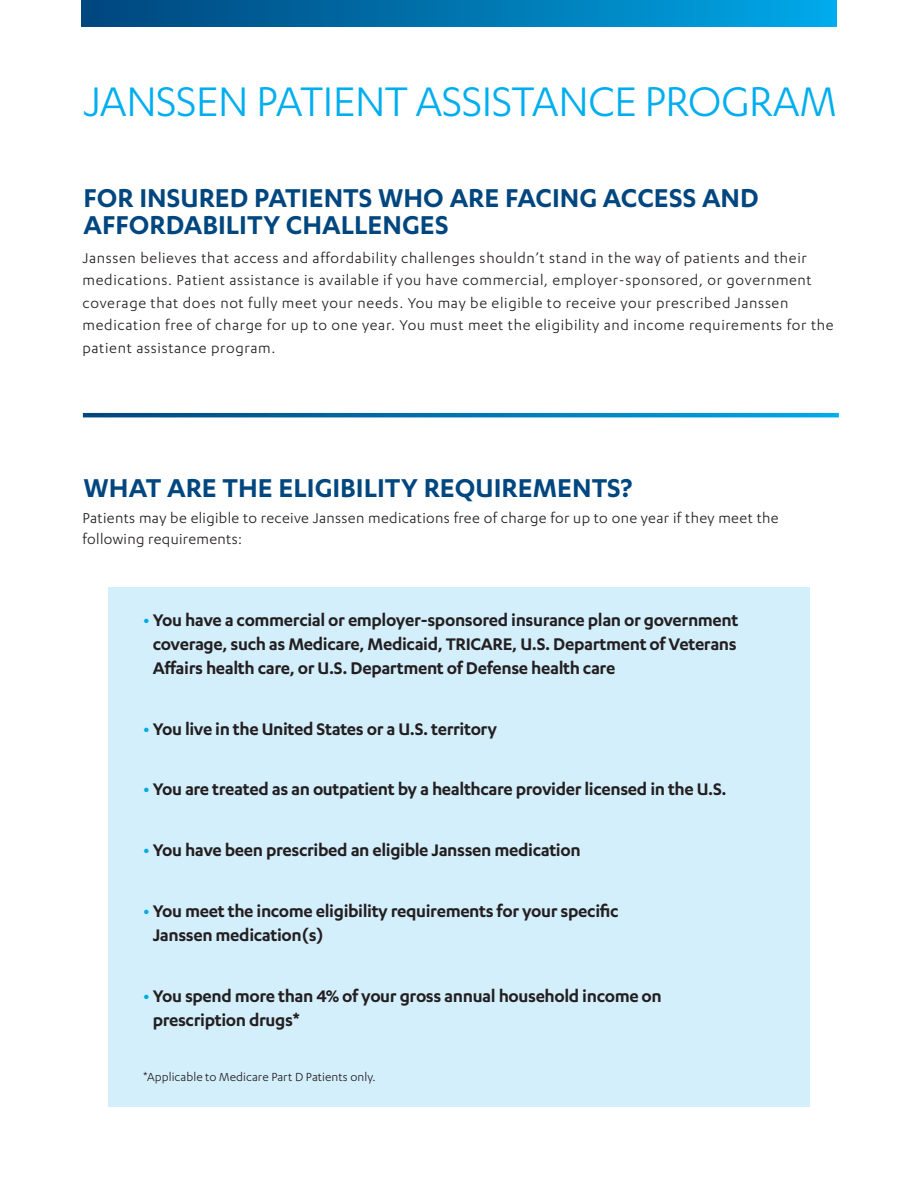
<style>
.page{position:relative;width:918px;height:1188px;background:#fff}
.page>*{position:absolute;margin:0;border:0;box-sizing:border-box;transform-origin:0 0}
.t1{font:48px "Karbon";letter-spacing:-.02em;color:#00aeef}
.t2{font:600 30px/27px "Karbon";color:#00467f}
.t3{font:600 19.5px/24px "Karbon";letter-spacing:-.02em;color:#231f20}
.t4{font:16.5px/22.5px "Karbon";letter-spacing:.04em;color:#231f20}
.t5{font:16.5px/21px "Karbon";letter-spacing:.02em;color:#231f20}
.t6{font:13.5px "Karbon";letter-spacing:.005em;color:#231f20}
.s1{color:#00aae7}
</style>
<div class="page">
<div style="left:108px;top:587px;width:702px;height:520px;background:#d4effc"></div>
<svg style="left:83px;top:413px;width:756px;height:4px;background:#0075b0"></svg>
<div style="left:81px;top:0;width:756px;height:27px;background:linear-gradient(to right,#00447b,#00a8e7)"></div>
<p class="t1" style="left:84px;top:75px;width:754px">JANSSEN PATIENT ASSISTANCE PROGRAM</p>
<p class="t2" style="left:84px;top:183px;width:677px">FOR INSURED PATIENTS WHO ARE FACING ACCESS AND<br>AFFORDABILITY CHALLENGES</p>
<p class="t4" style="left:82px;top:246px;width:753px">Janssen believes that access and affordability challenges shouldn’t stand in the way of patients and their medications. Patient assistance is available if you have commercial, employer-sponsored, or government coverage that does not fully meet your needs. You may be eligible to receive your prescribed Janssen medication free of charge for up to one year. You must meet the eligibility and income requirements for the patient assistance program.</p>
<p class="t2" style="left:84px;top:473px;width:550px">WHAT ARE THE ELIGIBILITY REQUIREMENTS?</p>
<p class="t5" style="left:82px;top:507px;width:698px">Patients may be eligible to receive Janssen medications free of charge for up to one year if they meet the following requirements:</p>
<p class="t3" style="left:153px;top:607px;width:587px;text-align:justify;text-indent:-10px"><span class="s1">•</span> You have a commercial or employer-sponsored insurance plan or government coverage, such as Medicare, Medicaid, TRICARE, U.S. Department of Veterans Affairs health care, or U.S. Department of Defense health care</p>
<p class="t3" style="left:143px;top:716px;width:355px"><span class="s1">•</span> You live in the United States or a U.S. territory</p>
<p class="t3" style="left:143px;top:777px;width:585px"><span class="s1">•</span> You are treated as an outpatient by a healthcare provider licensed in the U.S.</p>
<p class="t3" style="left:143px;top:837px;width:439px"><span class="s1">•</span> You have been prescribed an eligible Janssen medication</p>
<p class="t3" style="left:153px;top:898px;width:467px;text-indent:-10px"><span class="s1">•</span> You meet the income eligibility requirements for your specific<br>Janssen medication(s)</p>
<p class="t3" style="left:153px;top:983px;width:511px;text-indent:-10px"><span class="s1">•</span> You spend more than 4% of your gross annual household income on prescription drugs*</p>
<p class="t6" style="left:143px;top:1070px;width:234px">*Applicable to Medicare Part D Patients only.</p>
</div>
